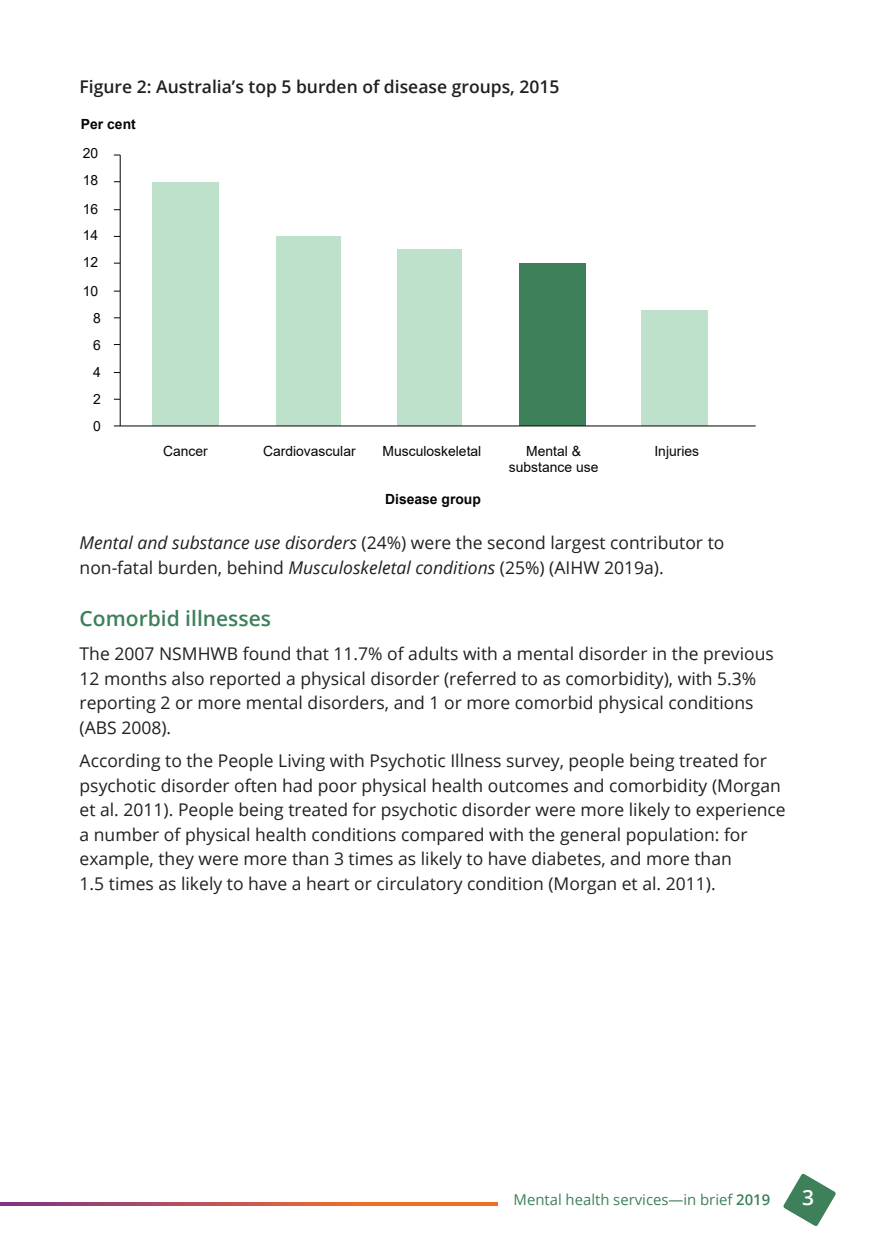
<style>
.page{position:relative;width:874px;height:1241px;background:#fff}
.page>*{position:absolute;margin:0;border:0;box-sizing:border-box;transform-origin:0 0}
.t1{font:600 21px "Open Sans";color:#3e805a}
.t2{font:600 21px "Open Sans";color:#fff}
.Body{font:17.5px/24.5px "Open Sans";color:#231f20}
.Figure_Head{font:600 17.5px "Open Sans";color:#231f20}
.t3{font:14.88px "Open Sans";color:#3e805a}
.t4{font:14px/16.8px "Arial";color:#050504;text-align:center}
.t5{font:700 14px "Arial";color:#050504}
.s1{font-style:italic}
.s2{font-weight:600}
</style>
<div class="page">
<svg style="left:783px;top:1174px;width:53px;height:52px"></svg>
<svg style="left:0;top:1202px;width:497px;height:2px"></svg>
<div style="left:519px;top:263px;width:66px;height:163px;background:#3e805a"></div>
<div style="left:152px;top:182px;width:66px;height:244px;background:#bde1ca"></div>
<div style="left:275px;top:237px;width:65px;height:189px;background:#bde1ca"></div>
<div style="left:397px;top:249px;width:65px;height:177px;background:#bde1ca"></div>
<div style="left:640px;top:310px;width:67px;height:116px;background:#bde1ca"></div>
<hr style="left:120px;top:155px;width:1px;height:271px;background:#050504">
<hr style="left:120px;top:425px;width:635px;height:1px;background:#050504">
<p class="Figure_Head" style="left:79px;top:74px;width:481px">Figure 2: Australia’s top 5 burden of disease groups, 2015</p>
<p class="t5" style="left:81px;top:114px;width:56px">Per cent</p>
<p class="t4" style="left:83px;top:145px;width:17px">20</p>
<p class="t4" style="left:83px;top:172px;width:17px">18</p>
<p class="t4" style="left:83px;top:201px;width:17px">16</p>
<p class="t4" style="left:83px;top:226px;width:17px">14</p>
<p class="t4" style="left:83px;top:253px;width:17px">12</p>
<p class="t4" style="left:83px;top:282px;width:17px">10</p>
<p class="t4" style="left:93px;top:309px;width:9px">8</p>
<p class="t4" style="left:93px;top:336px;width:9px">6</p>
<p class="t4" style="left:93px;top:363px;width:9px">4</p>
<p class="t4" style="left:93px;top:390px;width:9px">2</p>
<p class="t4" style="left:93px;top:418px;width:9px">0</p>
<p class="t4" style="left:163px;top:442px;width:46px">Cancer</p>
<p class="t4" style="left:263px;top:442px;width:94px">Cardiovascular</p>
<p class="t4" style="left:382px;top:442px;width:100px">Musculoskeletal</p>
<p class="t4" style="left:508px;top:442px;width:91px">Mental &amp; substance use</p>
<p class="t4" style="left:654px;top:442px;width:46px">Injuries</p>
<p class="t5" style="left:385px;top:489px;width:97px">Disease group</p>
<p class="Body" style="left:79px;top:530px;width:646px"><span class="s1">Mental and substance use disorders</span> (24%) were the second largest contributor to non-fatal burden, behind <span class="s1">Musculoskeletal conditions</span> (25%) (AIHW 2019a).</p>
<h3 class="t1" style="left:79px;top:603px;width:193px">Comorbid illnesses</h3>
<p class="Body" style="left:79px;top:641px;width:695px">The 2007 NSMHWB found that 11.7% of adults with a mental disorder in the previous 12 months also reported a physical disorder (referred to as comorbidity), with 5.3% reporting 2 or more mental disorders, and 1 or more comorbid physical conditions (ABS 2008).</p>
<p class="Body" style="left:79px;top:747px;width:707px">According to the People Living with Psychotic Illness survey, people being treated for psychotic disorder often had poor physical health outcomes and comorbidity (Morgan et al. 2011). People being treated for psychotic disorder were more likely to experience a number of physical health conditions compared with the general population: for example, they were more than 3 times as likely to have diabetes, and more than<br>1.5 times as likely to have a heart or circulatory condition (Morgan et al. 2011).</p>
<p class="t3" style="left:513px;top:1189px;width:258px">Mental health services—in brief <span class="s2">2019</span></p>
<p class="t2" style="left:801px;top:1183px;width:13px">3</p>
</div>
